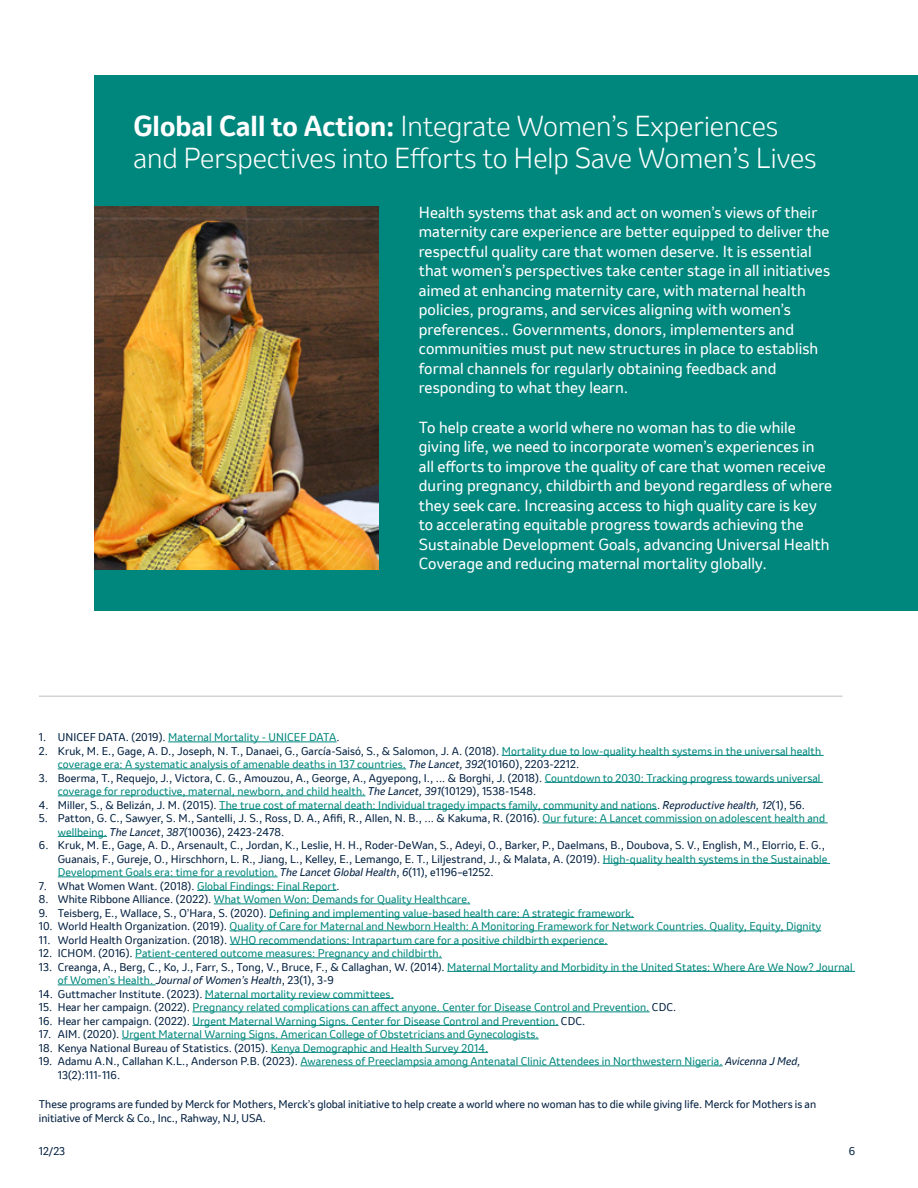
<style>
.page{position:relative;width:918px;height:1188px;background:#fff}
.page>*{position:absolute;margin:0;border:0;box-sizing:border-box;transform-origin:0 0}
.t1{font:300 27px/32.4px "Invention";color:#fff}
.t2{font:15px/19.5px "Invention";letter-spacing:.005em;color:#fff}
.t3{font:10.5px/13.5px "Invention";letter-spacing:.01em;color:#00877d}
.t4{font:10.5px/13.5px "Invention";letter-spacing:.01em;color:#001f40}
.s1{font-weight:700}
.s2{color:#001f40}
.s3{font-style:italic;color:#001f40}
.s4{color:#00877d}
.s5{font-style:italic}
</style>
<div class="page">
<hr style="left:168px;top:742px;width:169px;height:1px;background:#00877d">
<hr style="left:502px;top:755px;width:322px;height:1px;background:#00877d">
<hr style="left:58px;top:769px;width:348px;height:1px;background:#00877d">
<hr style="left:545px;top:782px;width:278px;height:1px;background:#00877d">
<hr style="left:58px;top:796px;width:308px;height:1px;background:#00877d">
<hr style="left:219px;top:809px;width:438px;height:1px;background:#00877d">
<hr style="left:543px;top:823px;width:285px;height:1px;background:#00877d">
<hr style="left:58px;top:836px;width:49px;height:1px;background:#00877d">
<hr style="left:603px;top:863px;width:227px;height:1px;background:#00877d">
<hr style="left:58px;top:877px;width:220px;height:1px;background:#00877d">
<hr style="left:197px;top:890px;width:140px;height:1px;background:#00877d">
<hr style="left:214px;top:904px;width:256px;height:1px;background:#00877d">
<hr style="left:269px;top:917px;width:365px;height:1px;background:#00877d">
<hr style="left:230px;top:931px;width:591px;height:1px;background:#00877d">
<hr style="left:230px;top:944px;width:378px;height:1px;background:#00877d">
<hr style="left:135px;top:958px;width:307px;height:1px;background:#00877d">
<hr style="left:447px;top:971px;width:408px;height:1px;background:#00877d">
<hr style="left:58px;top:985px;width:98px;height:1px;background:#00877d">
<hr style="left:205px;top:998px;width:189px;height:1px;background:#00877d">
<hr style="left:192px;top:1012px;width:458px;height:1px;background:#00877d">
<hr style="left:192px;top:1025px;width:367px;height:1px;background:#00877d">
<hr style="left:122px;top:1039px;width:417px;height:1px;background:#00877d">
<hr style="left:271px;top:1052px;width:217px;height:1px;background:#00877d">
<hr style="left:300px;top:1066px;width:423px;height:1px;background:#00877d">
<hr style="left:39px;top:696px;width:803px;height:1px;background:#d1d4d4">
<div style="left:94px;top:76px;width:824px;height:535px;background:#00877d"></div>
<img style="left:94px;top:206px;width:284px;height:363px">
<h1 class="t1" style="left:133px;top:109px;width:685px"><span class="s1">Global Call to Action:</span> Integrate Women’s Experiences and Perspectives into Efforts to Help Save Women’s Lives</h1>
<p class="t2" style="left:419px;top:202px;width:413px">Health systems that ask and act on women’s views of their maternity care experience are better equipped to deliver the respectful quality care that women deserve. It is essential that women’s perspectives take center stage in all initiatives aimed at enhancing maternity care, with maternal health policies, programs, and services aligning with women’s preferences.. Governments, donors, implementers and communities must put new structures in place to establish formal channels for regularly obtaining feedback and responding to what they learn.</p>
<p class="t2" style="left:419px;top:418px;width:415px">To help create a world where no woman has to die while giving life, we need to incorporate women’s experiences in all efforts to improve the quality of care that women receive during pregnancy, childbirth and beyond regardless of where they seek care. Increasing access to high quality care is key to accelerating equitable progress towards achieving the Sustainable Development Goals, advancing Universal Health Coverage and reducing maternal mortality globally.</p>
<p class="t3" style="left:39px;top:730px;width:302px"><span class="s2">1. UNICEF DATA. (2019).</span> Maternal Mortality - UNICEF DATA<span class="s2">.</span></p>
<p class="t3" style="left:58px;top:744px;width:765px;text-indent:-19px"><span class="s2">2. Kruk, M. E., Gage, A. D., Joseph, N. T., Danaei, G., García-Saisó, S., &amp; Salomon, J. A. (2018).</span> Mortality due to low-quality health systems in the universal health coverage era: A systematic analysis of amenable deaths in 137 countries. <span class="s3">The Lancet, 392</span><span class="s2">(10160), 2203-2212.</span></p>
<p class="t4" style="left:58px;top:771px;width:764px;text-indent:-19px">3. Boerma, T., Requejo, J., Victora, C. G., Amouzou, A., George, A., Agyepong, I., ... &amp; Borghi, J. (2018). <span class="s4">Countdown to 2030: Tracking progress towards universal coverage for reproductive, maternal, newborn, and child health.</span> <span class="s5">The Lancet, 391</span>(10129), 1538-1548.</p>
<p class="t3" style="left:39px;top:798px;width:768px"><span class="s2">4. Miller, S., &amp; Belizán, J. M. (2015).</span> The true cost of maternal death: Individual tragedy impacts family, community and nations<span class="s2">.</span> <span class="s3">Reproductive health, 12</span><span class="s2">(1), 56.</span></p>
<p class="t4" style="left:58px;top:811px;width:769px;text-indent:-19px">5. Patton, G. C., Sawyer, S. M., Santelli, J. S., Ross, D. A., Afifi, R., Allen, N. B., ... &amp; Kakuma, R. (2016). <span class="s4">Our future: A Lancet commission on adolescent health and wellbeing.</span> <span class="s5">The Lancet</span>, <span class="s5">387</span>(10036), 2423-2478.</p>
<p class="t4" style="left:58px;top:838px;width:771px;text-indent:-19px">6. Kruk, M. E., Gage, A. D., Arsenault, C., Jordan, K., Leslie, H. H., Roder-DeWan, S., Adeyi, O., Barker, P., Daelmans, B., Doubova, S. V., English, M., Elorrio, E. G.,<br>Guanais, F., Gureje, O., Hirschhorn, L. R., Jiang, L., Kelley, E., Lemango, E. T., Liljestrand, J., &amp; Malata, A. (2019). <span class="s4">High-quality health systems in the Sustainable<br>Development Goals era: time for a revolution.</span> <span class="s5">The Lancet Global Health</span>, <span class="s5">6</span>(11), e1196–e1252.</p>
<p class="t3" style="left:39px;top:879px;width:302px"><span class="s2">7. What Women Want. (2018).</span> Global Findings: Final Report<span class="s2">.</span></p>
<p class="t3" style="left:39px;top:892px;width:433px"><span class="s2">8. White Ribbone Alliance. (2022).</span> What Women Won: Demands for Quality Healthcare.</p>
<p class="t3" style="left:39px;top:906px;width:597px"><span class="s2">9. Teisberg, E., Wallace, S., O’Hara, S. (2020).</span> Defining and implementing value-based health care: A strategic framework.</p>
<p class="t3" style="left:39px;top:919px;width:784px"><span class="s2">10. World Health Organization. (2019).</span> Quality of Care for Maternal and Newborn Health: A Monitoring Framework for Network Countries. Quality, Equity, Dignity</p>
<p class="t3" style="left:39px;top:933px;width:570px"><span class="s2">11. World Health Organization. (2018).</span> WHO recommendations: Intrapartum care for a positive childbirth experience.</p>
<p class="t3" style="left:39px;top:946px;width:405px"><span class="s2">12. ICHOM. (2016).</span> Patient-centered outcome measures: Pregnancy and childbirth.</p>
<p class="t3" style="left:58px;top:960px;width:796px;text-indent:-19px"><span class="s2">13. Creanga, A., Berg, C., Ko, J., Farr, S., Tong, V., Bruce, F., &amp; Callaghan, W. (2014).</span> Maternal Mortality and Morbidity in the United States: Where Are We Now? Journal of Women’s Health. <span class="s3">Journal of Women’s Health</span><span class="s2">, 23(1), 3-9</span></p>
<p class="t3" style="left:39px;top:987px;width:356px"><span class="s2">14. Guttmacher Institute. (2023).</span> Maternal mortality review committees.</p>
<p class="t3" style="left:39px;top:1000px;width:639px"><span class="s2">15. Hear her campaign. (2022).</span> Pregnancy related complications can affect anyone. Center for Disease Control and Prevention. <span class="s2">CDC.</span></p>
<p class="t3" style="left:39px;top:1014px;width:548px"><span class="s2">16. Hear her campaign. (2022).</span> Urgent Maternal Warning Signs. Center for Disease Control and Prevention. <span class="s2">CDC.</span></p>
<p class="t3" style="left:39px;top:1027px;width:501px"><span class="s2">17. AIM. (2020).</span> Urgent Maternal Warning Signs. American College of Obstetricians and Gynecologists.</p>
<p class="t4" style="left:39px;top:1041px;width:451px">18. Kenya National Bureau of Statistics. (2015). <span class="s4">Kenya Demographic and Health Survey 2014.</span></p>
<p class="t3" style="left:58px;top:1054px;width:744px;text-indent:-19px"><span class="s2">19. Adamu A.N., Callahan K.L., Anderson P.B. (2023).</span> Awareness of Preeclampsia among Antenatal Clinic Attendees in Northwestern Nigeria. <span class="s3">Avicenna J Med,<br></span><span class="s2">13(2):111-116.</span></p>
<p class="t4" style="left:39px;top:1098px;width:779px">These programs are funded by Merck for Mothers, Merck’s global initiative to help create a world where no woman has to die while giving life. Merck for Mothers is an initiative of Merck &amp; Co., Inc., Rahway, NJ, USA.</p>
<p class="t4" style="left:39px;top:1145px;width:28px">12/23</p>
<p class="t4" style="left:849px;top:1145px;width:8px">6</p>
</div>
